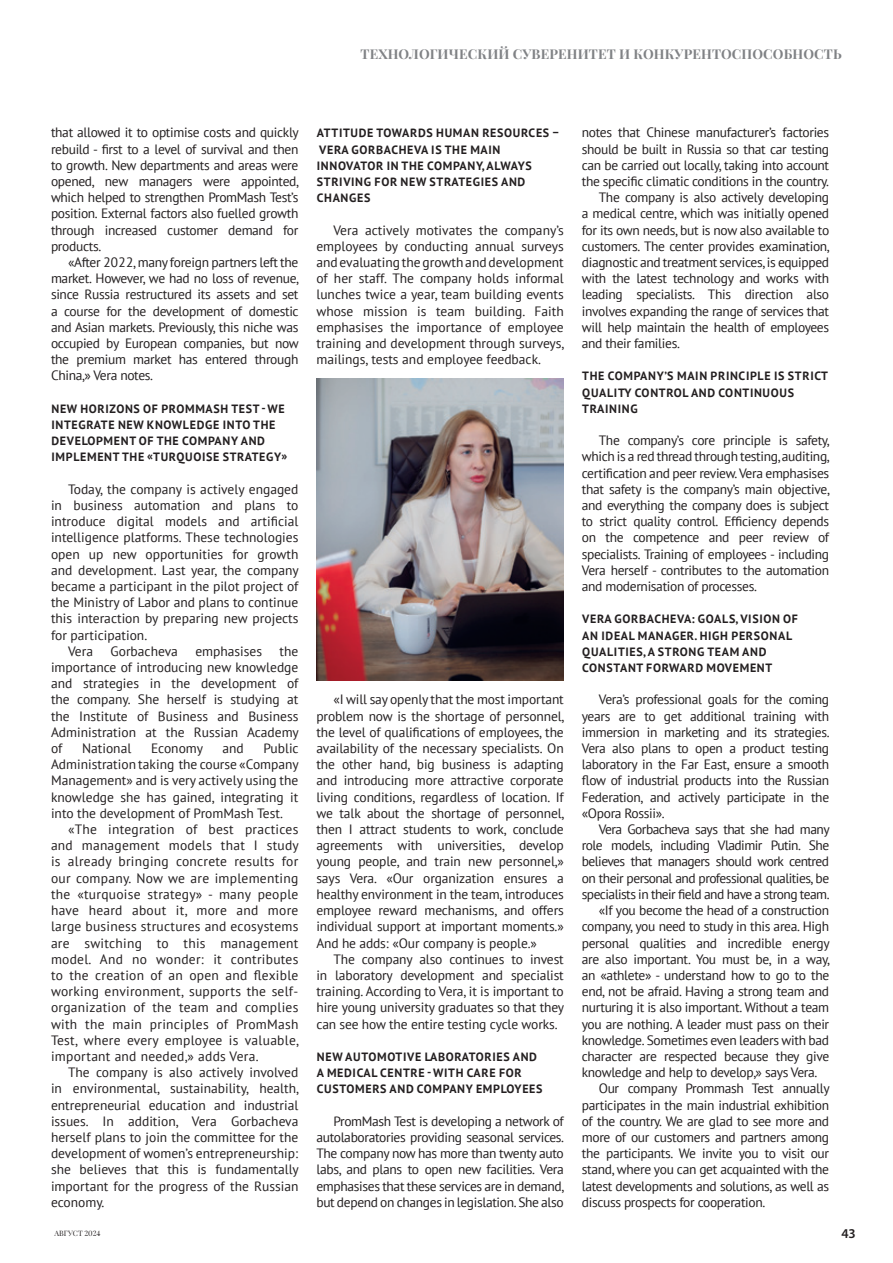
<style>
.page{position:relative;width:893px;height:1263px;background:#fff}
.page>*{position:absolute;margin:0;border:0;box-sizing:border-box;transform-origin:0 0}
.t1{font:13.5px/16.2px "PT Sans";letter-spacing:-.025em;color:#231f20;text-align:justify}
.t2{font:700 13.5px "Playfair Display";letter-spacing:.01em;color:#808285}
.t3{font:13.5px "PT Sans";color:#231f20}
.t4{font:600 13.5px "Myriad Pro";color:#231f20}
.t5{font:700 12px/16.2px "PT Sans";letter-spacing:.055em;color:#231f20}
.t6{font:7.5px "Playfair Display";color:#231f20}
</style>
<div class="page">
<img style="left:316px;top:379px;width:248px;height:301px">
<p class="t2" style="left:360px;top:45px;width:483px">ТЕХНОЛОГИЧЕСКИЙ СУВЕРЕНИТЕТ И КОНКУРЕНТОСПОСОБНОСТЬ</p>
<p class="t1" style="left:51px;top:124px;width:249px">that allowed it to optimise costs and quickly rebuild - first to a level of survival and then to growth. New departments and areas were opened, new managers were appointed, which helped to strengthen PromMash Test’s position. External factors also fuelled growth through increased customer demand for products.</p>
<p class="t1" style="left:51px;top:254px;width:249px;text-indent:17px">«After 2022, many foreign partners left the market. However, we had no loss of revenue, since Russia restructured its assets and set a course for the development of domestic and Asian markets. Previously, this niche was occupied by European companies, but now the premium market has entered through China,» Vera notes.</p>
<p class="t5" style="left:52px;top:400px;width:237px">NEW HORIZONS OF PROMMASH TEST - WE INTEGRATE NEW KNOWLEDGE INTO THE DEVELOPMENT OF THE COMPANY AND IMPLEMENT THE «TURQUOISE STRATEGY»</p>
<p class="t1" style="left:51px;top:481px;width:249px;text-indent:17px">Today, the company is actively engaged in business automation and plans to introduce digital models and artificial intelligence platforms. These technologies open up new opportunities for growth and development. Last year, the company became a participant in the pilot project of the Ministry of Labor and plans to continue this interaction by preparing new projects for participation.</p>
<p class="t1" style="left:68px;top:643px;width:27px">Vera</p>
<p class="t3" style="left:111px;top:642px;width:69px">Gorbacheva</p>
<p class="t3" style="left:195px;top:642px;width:68px">emphasises</p>
<p class="t1" style="left:51px;top:643px;width:249px;text-indent:229px">the importance of introducing new knowledge and strategies in the development of the company. She herself is studying at the Institute of Business and Business Administration at the Russian Academy of</p>
<p class="t3" style="left:82px;top:740px;width:51px">National</p>
<p class="t3" style="left:151px;top:740px;width:54px">Economy</p>
<p class="t1" style="left:222px;top:740px;width:23px">and</p>
<p class="t1" style="left:51px;top:740px;width:249px;text-indent:212px">Public Administration taking the course «Company Management» and is very actively using the knowledge she has gained, integrating it into the development of PromMash Test.</p>
<p class="t1" style="left:51px;top:821px;width:249px;text-indent:17px">«The integration of best practices and management models that I study is already bringing concrete results for our company. Now we are implementing the «turquoise strategy» - many people have heard about it, more and more large business structures and ecosystems are switching to this management model. And no wonder: it contributes to the creation of an open and flexible working environment, supports the self&shy;organization of the team and complies with the main principles of PromMash Test, where every employee is valuable, important and needed,» adds Vera.</p>
<p class="t1" style="left:51px;top:1064px;width:249px;text-indent:17px">The company is also actively involved in environmental, sustainability, health, entrepreneurial education and industrial issues. In addition, Vera Gorbacheva herself plans to join the committee for the development of women’s entrepreneurship: she believes that this is fundamentally important for the progress of the Russian economy.</p>
<p class="t5" style="left:317px;top:125px;width:244px">ATTITUDE TOWARDS HUMAN RESOURCES –<br>VERA GORBACHEVA IS THE MAIN<br>INNOVATOR IN THE COMPANY, ALWAYS<br>STRIVING FOR NEW STRATEGIES AND<br>CHANGES</p>
<p class="t1" style="left:316px;top:221px;width:249px;text-indent:17px">Vera actively motivates the company’s employees by conducting annual surveys and evaluating the growth and development of her staff. The company holds informal lunches twice a year, team building events whose mission is team building. Faith emphasises the importance of employee training and development through surveys, mailings, tests and employee feedback.</p>
<p class="t1" style="left:316px;top:691px;width:249px;text-indent:17px">«I will say openly that the most important problem now is the shortage of personnel, the level of qualifications of employees, the availability of the necessary specialists. On the other hand, big business is adapting and introducing more attractive corporate living conditions, regardless of location. If we talk about the shortage of personnel, then I attract students to work, conclude agreements with universities, develop young people, and train new personnel,» says Vera. «Our organization ensures a healthy environment in the team, introduces employee reward mechanisms, and offers individual support at important moments.» And he adds: «Our company is people.»</p>
<p class="t1" style="left:316px;top:950px;width:249px;text-indent:17px">The company also continues to invest in laboratory development and specialist training. According to Vera, it is important to hire young university graduates so that they can see how the entire testing cycle works.</p>
<p class="t5" style="left:317px;top:1048px;width:227px">NEW AUTOMOTIVE LABORATORIES AND<br>A MEDICAL CENTRE - WITH CARE FOR<br>CUSTOMERS AND COMPANY EMPLOYEES</p>
<p class="t1" style="left:316px;top:1112px;width:249px;text-indent:17px">PromMash Test is developing a network of autolaboratories providing seasonal services.<br>The company now has more than twenty auto labs, and plans to open new facilities. Vera emphasises that these services are in demand, but depend on changes in legislation. She also</p>
<p class="t1" style="left:582px;top:124px;width:249px">notes that Chinese manufacturer’s factories should be built in Russia so that car testing can be carried out locally, taking into account the specific climatic conditions in the country.</p>
<p class="t1" style="left:582px;top:189px;width:249px;text-indent:17px">The company is also actively developing a medical centre, which was initially opened for its own needs, but is now also available to customers. The center provides examination, diagnostic and treatment services, is equipped with the latest technology and works with leading specialists. This direction also involves expanding the range of services that will help maintain the health of employees and their families.</p>
<p class="t5" style="left:582px;top:368px;width:247px">THE COMPANY’S MAIN PRINCIPLE IS STRICT<br>QUALITY CONTROL AND CONTINUOUS<br>TRAINING</p>
<p class="t1" style="left:582px;top:432px;width:249px;text-indent:17px">The company’s core principle is safety, which is a red thread through testing, auditing, certification and peer review. Vera emphasises that safety is the company’s main objective, and everything the company does is subject to strict quality control. Efficiency depends on the competence and peer review of specialists. Training of employees - including Vera herself - contributes to the automation and modernisation of processes.</p>
<p class="t5" style="left:582px;top:611px;width:217px">VERA GORBACHEVA: GOALS, VISION OF<br>AN IDEAL MANAGER. HIGH PERSONAL<br>QUALITIES, A STRONG TEAM AND<br>CONSTANT FORWARD MOVEMENT</p>
<p class="t1" style="left:582px;top:691px;width:249px;text-indent:17px">Vera’s professional goals for the coming years are to get additional training with immersion in marketing and its strategies.<br>Vera also plans to open a product testing laboratory in the Far East, ensure a smooth flow of industrial products into the Russian Federation, and actively participate in the «Opora Rossii».</p>
<p class="t1" style="left:582px;top:821px;width:249px;text-indent:17px">Vera Gorbacheva says that she had many role models, including Vladimir Putin. She believes that managers should work centred on their personal and professional qualities, be specialists in their field and have a strong team.</p>
<p class="t1" style="left:582px;top:902px;width:249px;text-indent:17px">«If you become the head of a construction company, you need to study in this area. High personal qualities and incredible energy are also important. You must be, in a way, an «athlete» - understand how to go to the end, not be afraid. Having a strong team and nurturing it is also important. Without a team you are nothing. A leader must pass on their knowledge. Sometimes even leaders with bad character are respected because they give knowledge and help to develop,» says Vera.</p>
<p class="t1" style="left:582px;top:1080px;width:249px;text-indent:17px">Our company Prommash Test annually participates in the main industrial exhibition of the country. We are glad to see more and more of our customers and partners among the participants. We invite you to visit our stand, where you can get acquainted with the latest developments and solutions, as well as discuss prospects for cooperation.</p>
<p class="t6" style="left:54px;top:1228px;width:48px">АВГУСТ 2024</p>
<p class="t4" style="left:841px;top:1224px;width:16px">43</p>
</div>
